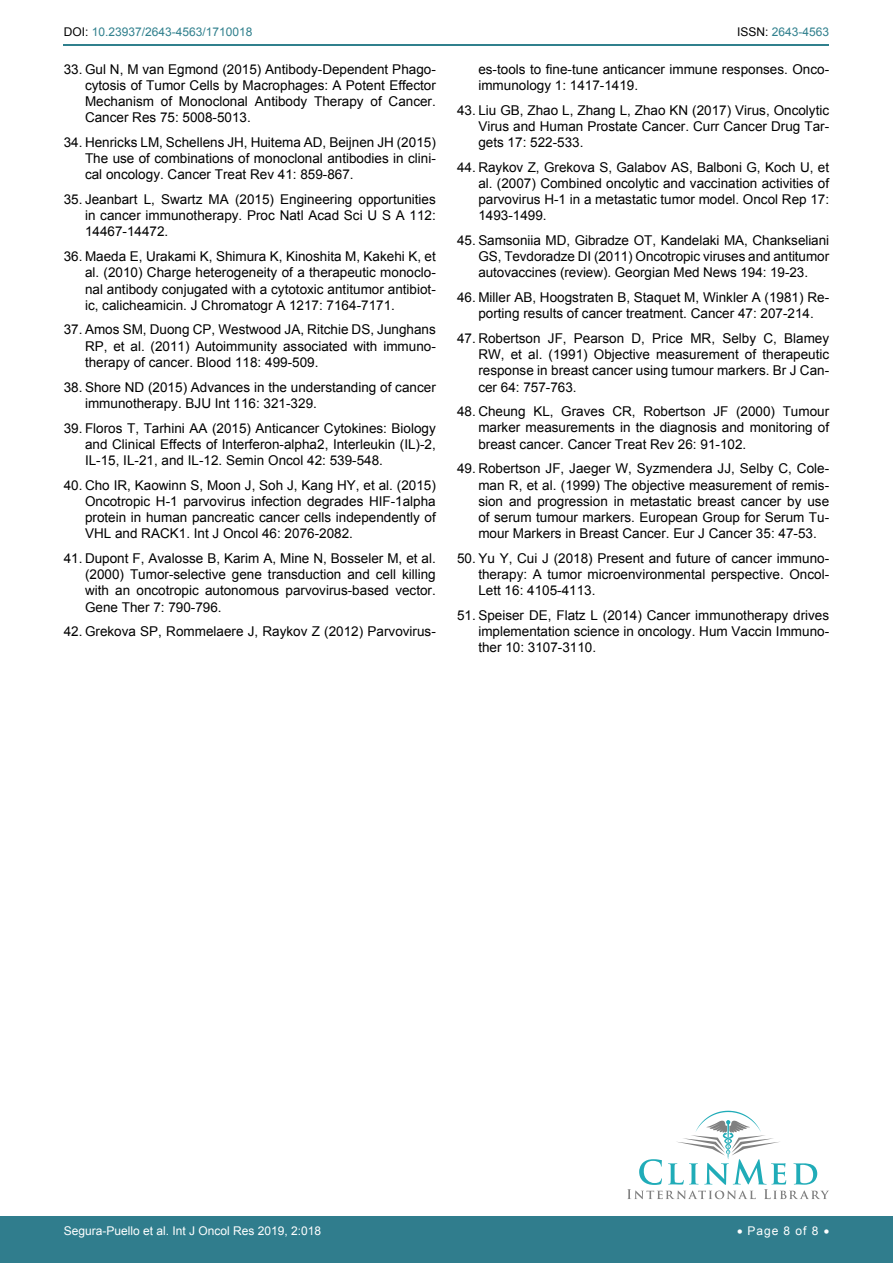
<style>
.page{position:relative;width:893px;height:1263px;background:#fff}
.page>*{position:absolute;margin:0;border:0;box-sizing:border-box;transform-origin:0 0}
.t1{font:13.5px/16.2px "Arial";color:#000;text-align:justify}
.t2{font:12px "Arial";color:#fff}
.t3{font:12px "Arial";color:#30808d}
.s1{color:#000}
</style>
<div class="page">
<hr style="left:64px;top:44px;width:765px;height:2px;background:#30808d">
<div style="left:0;top:1217px;width:893px;height:46px;background:#307d8d"></div>
<svg style="left:627px;top:1111px;width:202px;height:88px"></svg>
<p class="t3" style="left:64px;top:24px;width:190px"><span class="s1">DOI:</span> 10.23937/2643-4563/1710018</p>
<p class="t3" style="left:737px;top:24px;width:94px"><span class="s1">ISSN:</span> 2643-4563</p>
<p class="t1" style="left:85px;top:61px;width:352px;text-indent:-21px">33. Gul N, M van Egmond (2015) Antibody-Dependent Phago&shy;cytosis of Tumor Cells by Macrophages: A Potent Effector Mechanism of Monoclonal Antibody Therapy of Cancer.<br>Cancer Res 75: 5008-5013.</p>
<p class="t1" style="left:85px;top:134px;width:352px;text-indent:-21px">34. Henricks LM, Schellens JH, Huitema AD, Beijnen JH (2015)<br>The use of combinations of monoclonal antibodies in clini&shy;cal oncology. Cancer Treat Rev 41: 859-867.</p>
<p class="t1" style="left:85px;top:191px;width:352px;text-indent:-21px">35. Jeanbart L, Swartz MA (2015) Engineering opportunities in cancer immunotherapy. Proc Natl Acad Sci U S A 112:<br>14467-14472.</p>
<p class="t1" style="left:85px;top:248px;width:352px;text-indent:-21px">36. Maeda E, Urakami K, Shimura K, Kinoshita M, Kakehi K, et al. (2010) Charge heterogeneity of a therapeutic monoclo&shy;nal antibody conjugated with a cytotoxic antitumor antibiot&shy;ic, calicheamicin. J Chromatogr A 1217: 7164-7171.</p>
<p class="t1" style="left:85px;top:322px;width:352px;text-indent:-21px">37. Amos SM, Duong CP, Westwood JA, Ritchie DS, Junghans RP, et al. (2011) Autoimmunity associated with immuno&shy;therapy of cancer. Blood 118: 499-509.</p>
<p class="t1" style="left:85px;top:379px;width:352px;text-indent:-21px">38. Shore ND (2015) Advances in the understanding of cancer immunotherapy. BJU Int 116: 321-329.</p>
<p class="t1" style="left:85px;top:420px;width:352px;text-indent:-21px">39. Floros T, Tarhini AA (2015) Anticancer Cytokines: Biology and Clinical Effects of Interferon-alpha2, Interleukin (IL)-2, IL-15, IL-21, and IL-12. Semin Oncol 42: 539-548.</p>
<p class="t1" style="left:85px;top:477px;width:352px;text-indent:-21px">40. Cho IR, Kaowinn S, Moon J, Soh J, Kang HY, et al. (2015)<br>Oncotropic H-1 parvovirus infection degrades HIF-1alpha protein in human pancreatic cancer cells independently of VHL and RACK1. Int J Oncol 46: 2076-2082.</p>
<p class="t1" style="left:85px;top:550px;width:352px;text-indent:-21px">41. Dupont F, Avalosse B, Karim A, Mine N, Bosseler M, et al. (2000) Tumor-selective gene transduction and cell killing with an oncotropic autonomous parvovirus-based vector.<br>Gene Ther 7: 790-796.</p>
<p class="t1" style="left:64px;top:623px;width:374px">42. Grekova SP, Rommelaere J, Raykov Z (2012) Parvovirus-</p>
<p class="t1" style="left:478px;top:61px;width:352px">es-tools to fine-tune anticancer immune responses. Onco&shy;immunology 1: 1417-1419.</p>
<p class="t1" style="left:478px;top:102px;width:352px;text-indent:-21px">43. Liu GB, Zhao L, Zhang L, Zhao KN (2017) Virus, Oncolytic Virus and Human Prostate Cancer. Curr Cancer Drug Tar&shy;gets 17: 522-533.</p>
<p class="t1" style="left:478px;top:159px;width:352px;text-indent:-21px">44. Raykov Z, Grekova S, Galabov AS, Balboni G, Koch U, et al. (2007) Combined oncolytic and vaccination activities of parvovirus H-1 in a metastatic tumor model. Oncol Rep 17:<br>1493-1499.</p>
<p class="t1" style="left:478px;top:232px;width:352px;text-indent:-21px">45. Samsoniia MD, Gibradze OT, Kandelaki MA, Chankseliani GS, Tevdoradze DI (2011) Oncotropic viruses and antitumor autovaccines (review). Georgian Med News 194: 19-23.</p>
<p class="t1" style="left:457px;top:289px;width:374px;text-align:center">46. Miller AB, Hoogstraten B, Staquet M, Winkler A (1981) Re&shy;porting results of cancer treatment. Cancer 47: 207-214.</p>
<p class="t1" style="left:478px;top:330px;width:352px;text-indent:-21px">47. Robertson JF, Pearson D, Price MR, Selby C, Blamey RW, et al. (1991) Objective measurement of therapeutic response in breast cancer using tumour markers. Br J Can&shy;cer 64: 757-763.</p>
<p class="t1" style="left:478px;top:404px;width:352px;text-indent:-21px">48. Cheung KL, Graves CR, Robertson JF (2000) Tumour marker measurements in the diagnosis and monitoring of breast cancer. Cancer Treat Rev 26: 91-102.</p>
<p class="t1" style="left:478px;top:461px;width:352px;text-indent:-21px">49. Robertson JF, Jaeger W, Syzmendera JJ, Selby C, Cole&shy;man R, et al. (1999) The objective measurement of remis&shy;sion and progression in metastatic breast cancer by use of serum tumour markers. European Group for Serum Tu&shy;mour Markers in Breast Cancer. Eur J Cancer 35: 47-53.</p>
<p class="t1" style="left:478px;top:550px;width:352px;text-indent:-21px">50. Yu Y, Cui J (2018) Present and future of cancer immuno&shy;therapy: A tumor microenvironmental perspective. Oncol-Lett 16: 4105-4113.</p>
<p class="t1" style="left:478px;top:607px;width:352px;text-indent:-21px">51. Speiser DE, Flatz L (2014) Cancer immunotherapy drives implementation science in oncology. Hum Vaccin Immuno&shy;ther 10: 3107-3110.</p>
<p class="t2" style="left:64px;top:1223px;width:259px">Segura-Puello et al. Int J Oncol Res 2019, 2:018</p>
<p class="t2" style="left:737px;top:1223px;width:94px">• Page 8 of 8 •</p>
</div>
